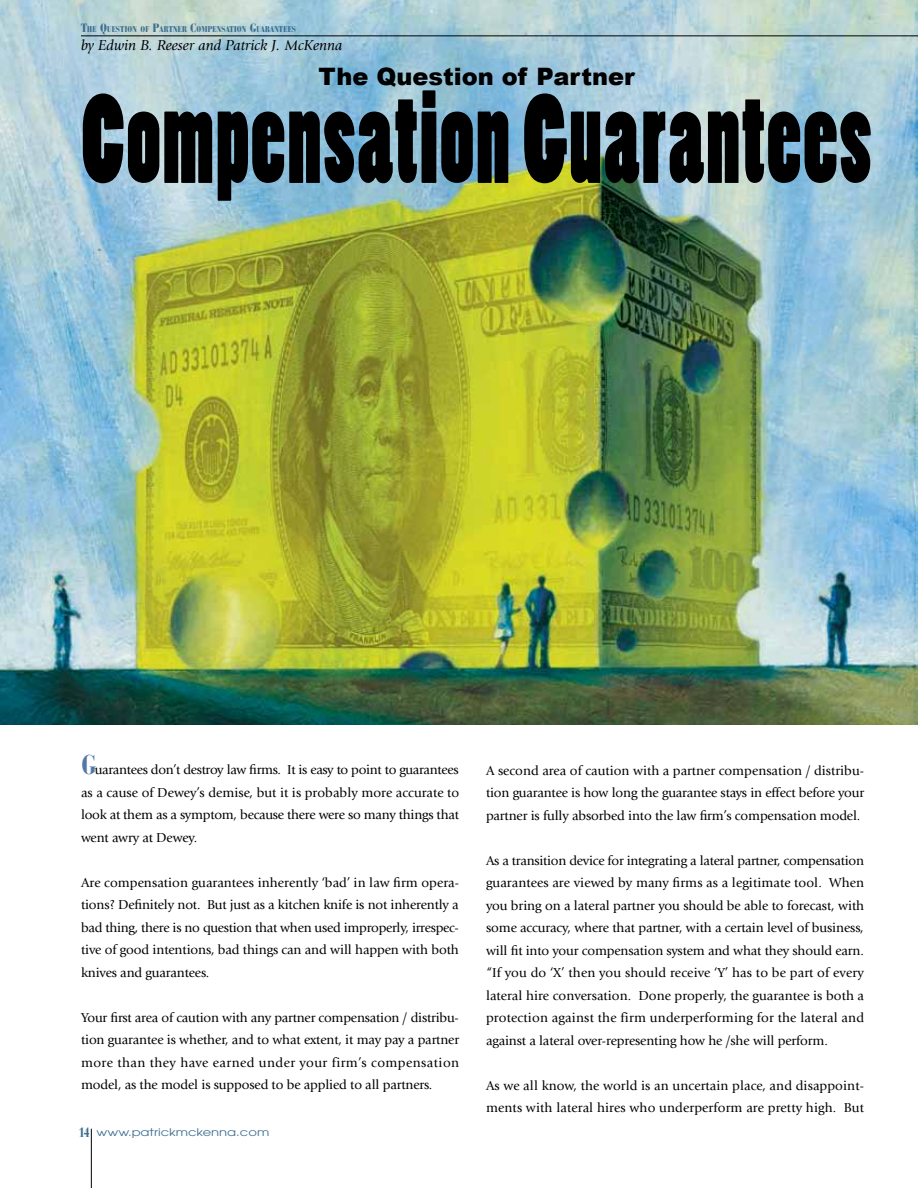
<style>
.page{position:relative;width:918px;height:1188px;background:#fff}
.page>*{position:absolute;margin:0;border:0;box-sizing:border-box;transform-origin:0 0}
.t1{font:118.95px "Poplar Std";letter-spacing:.02em;color:#000;scale:.77 1}
.t2{font:900 24px "Arial";color:#000}
.t3{font:italic 15px "Giovanni";color:#000}
.t4{font:13.5px/22.5px "Giovanni";letter-spacing:-.01em;color:#000;text-align:justify}
.t5{font:13.5px/22.5px "Giovanni";letter-spacing:.01em;color:#000}
.t6{font:10.5px "Avant Garde";color:#3b6e8f;scale:1.25 1}
.t7{font:900 condensed 8.4px "Bauer Bodoni";letter-spacing:.03em;color:#3b6e8f}
.s1{font-size:12px}
.s2{font-family:"Bauer Bodoni";font-weight:700;font-stretch:condensed;font-size:27px;color:#5478a4}
.s3{font-family:"Bauer Bodoni";font-weight:700;font-stretch:condensed;font-size:13.5px}
</style>
<div class="page">
<hr style="left:91px;top:1129px;width:1px;height:59px;background:#000">
<img style="left:0;top:0;width:918px;height:725px">
<hr style="left:81px;top:36px;width:837px;height:1px;background:#000">
<p class="t7" style="left:81px;top:24px;width:217px"><span class="s1">T</span>HE <span class="s1">Q</span>UESTION OF <span class="s1">P</span>ARTNER <span class="s1">C</span>OMPENSATION <span class="s1">G</span>UARANTEES</p>
<p class="t3" style="left:81px;top:36px;width:263px">by Edwin B. Reeser and Patrick J. McKenna</p>
<h2 class="t2" style="left:319px;top:59px;width:318px">The Question of Partner</h2>
<h1 class="t1" style="left:82px;top:74px;width:1028px">Compensation Guarantees</h1>
<p class="t4" style="left:81px;top:759px;width:380px"><span class="s2">G</span>uarantees don’t destroy law firms. It is easy to point to guarantees as a cause of Dewey’s demise, but it is probably more accurate to look at them as a symptom, because there were so many things that went awry at Dewey.</p>
<p class="t4" style="left:81px;top:871px;width:380px">Are compensation guarantees inherently ‘bad’ in law firm opera&shy;tions? Definitely not. But just as a kitchen knife is not inherently a bad thing, there is no question that when used improperly, irrespec&shy;tive of good intentions, bad things can and will happen with both knives and guarantees.</p>
<p class="t4" style="left:81px;top:1006px;width:380px">Your first area of caution with any partner compensation / distribu&shy;tion guarantee is whether, and to what extent, it may pay a partner more than they have earned under your firm’s compensation model, as the model is supposed to be applied to all partners.</p>
<p class="t6" style="left:78px;top:1126px;width:154px"><span class="s3">14</span> www.patrickmckenna.com</p>
<p class="t4" style="left:486px;top:759px;width:380px">A second area of caution with a partner compensation / distribu&shy;tion guarantee is how long the guarantee stays in effect before your partner is fully absorbed into the law firm’s compensation model.</p>
<p class="t4" style="left:486px;top:849px;width:380px">As a transition device for integrating a lateral partner, compensation guarantees are viewed by many firms as a legitimate tool. When you bring on a lateral partner you should be able to forecast, with some accuracy, where that partner, with a certain level of business, will fit into your compensation system and what they should earn. “If you do ‘X’ then you should receive ‘Y’ has to be part of every lateral hire conversation. Done properly, the guarantee is both a protection against the firm underperforming for the lateral and against a lateral over-representing how he /she will perform.</p>
<p class="t5" style="left:486px;top:1074px;width:380px">As we all know, the world is an uncertain place, and disappoint&shy;ments with lateral hires who underperform are pretty high. But</p>
</div>
